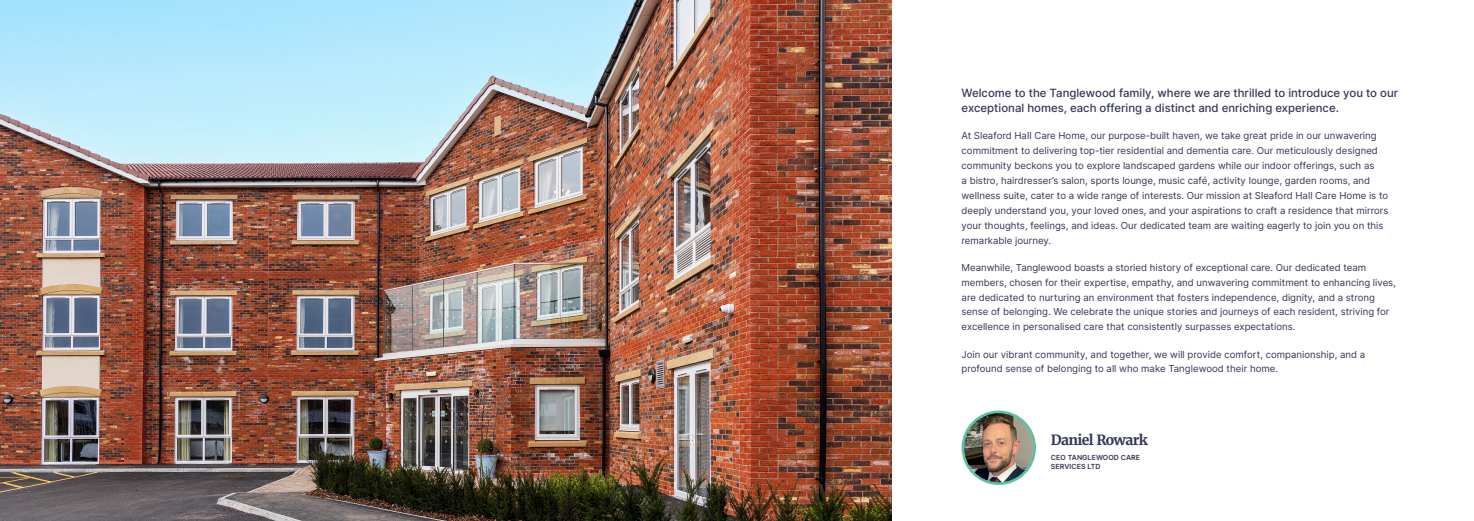
<style>
.page{position:relative;width:1474px;height:521px;background:#fff}
.page>*{position:absolute;margin:0;border:0;box-sizing:border-box;transform-origin:0 0}
.t1{font:700 14px "Merriweather";letter-spacing:-.05em;color:#34365a}
.t2{font:500 11.38px "Inter";color:#34365a}
.t3{font:9.62px/14.9px "Inter";color:#34365a}
.t4{font:600 7px/8.8px "Inter";letter-spacing:.01em;color:#34365a}
</style>
<div class="page">
<img style="left:962px;top:412px;width:72px;height:72px;border-radius:36px">
<div style="left:961px;top:410px;width:75px;height:75px;border:3px solid #5ec2a2;border-radius:50%"></div>
<img style="left:0;top:0;width:891px;height:521px">
<p class="t2" style="left:961px;top:85px;width:438px">Welcome to the Tanglewood family, where we are thrilled to introduce you to our</p>
<p class="t2" style="left:961px;top:100px;width:379px">exceptional homes, each offering a distinct and enriching experience.</p>
<p class="t3" style="left:961px;top:128px;width:428px">At Sleaford Hall Care Home, our purpose-built haven, we take great pride in our unwavering commitment to delivering top-tier residential and dementia care. Our meticulously designed community beckons you to explore landscaped gardens while our indoor offerings, such as<br>a bistro, hairdresser’s salon, sports lounge, music café, activity lounge, garden rooms, and wellness suite, cater to a wide range of interests. Our mission at Sleaford Hall Care Home is to deeply understand you, your loved ones, and your aspirations to craft a residence that mirrors your thoughts, feelings, and ideas. Our dedicated team are waiting eagerly to join you on this remarkable journey.</p>
<p class="t3" style="left:961px;top:260px;width:436px">Meanwhile, Tanglewood boasts a storied history of exceptional care. Our dedicated team members, chosen for their expertise, empathy, and unwavering commitment to enhancing lives, are dedicated to nurturing an environment that fosters independence, dignity, and a strong sense of belonging. We celebrate the unique stories and journeys of each resident, striving for excellence in personalised care that consistently surpasses expectations.</p>
<p class="t3" style="left:961px;top:346px;width:405px">Join our vibrant community, and together, we will provide comfort, companionship, and a profound sense of belonging to all who make Tanglewood their home.</p>
<p class="t1" style="left:1050px;top:431px;width:99px">Daniel Rowark</p>
<p class="t4" style="left:1050px;top:453px;width:91px">CEO TANGLEWOOD CARE<br>SERVICES LTD</p>
</div>
